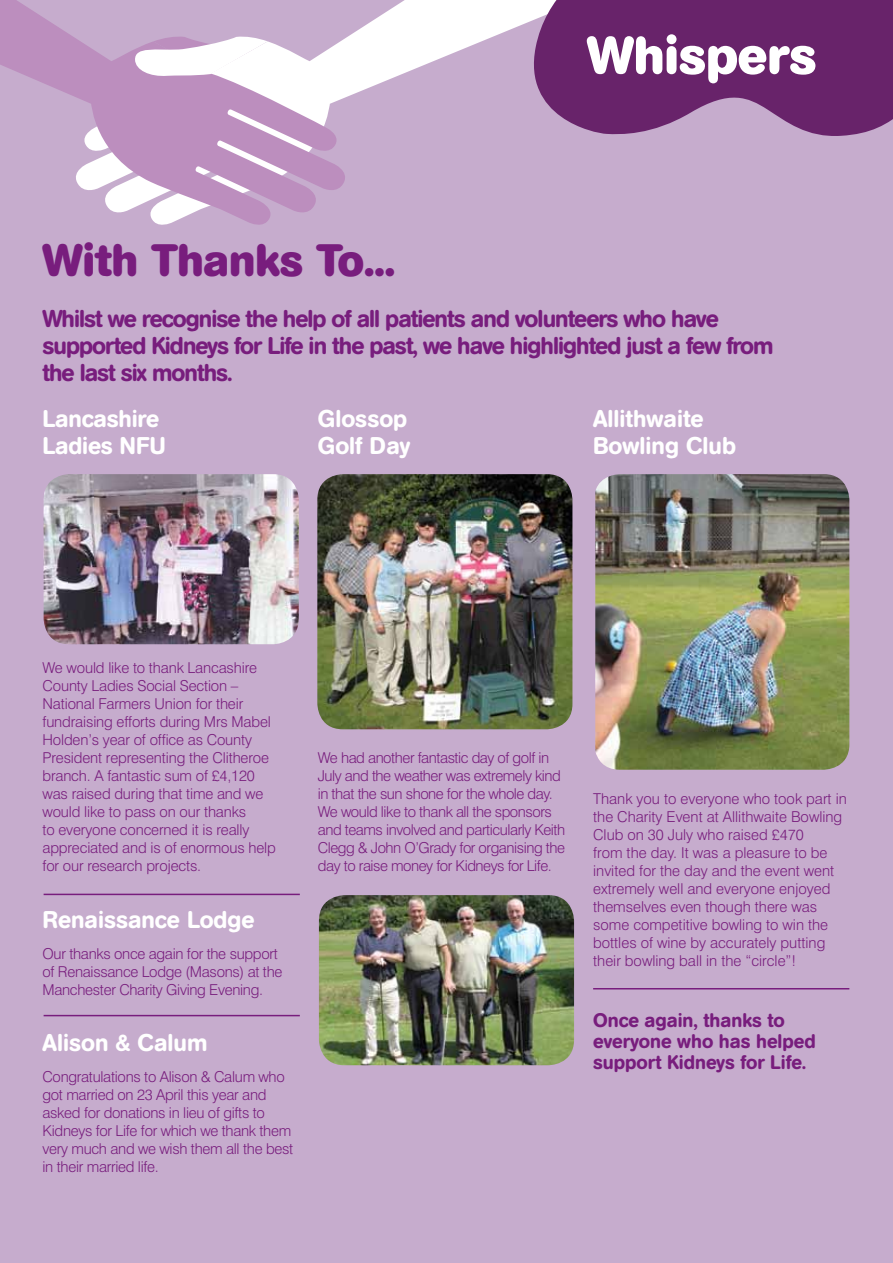
<style>
.page{position:relative;width:893px;height:1263px;background:#c6accd}
.page>*{position:absolute;margin:0;border:0;box-sizing:border-box;transform-origin:0 0}
.t1{font:700 52.5px "AG Book Rounded";color:#fff}
.t2{font:700 45px "AG Book Rounded";color:#781d7d}
.t3{font:500 24px/27px "AG Book Rounded";letter-spacing:-.04em;color:#781d7d}
.t4{font:500 24px/27px "AG Book Rounded";color:#fff}
.t5{font:500 19.5px/21px "AG Book Rounded";color:#781d7d}
.t6{font:300 15px/18px "Swiss 721 BT";letter-spacing:-.01em;color:#781d7d}
.t7{font:300 15px/18px "Swiss 721 BT";letter-spacing:-.03em;color:#781d7d}
</style>
<div class="page">
<svg style="left:349px;top:0;width:173px;height:96px;fill:#fff"></svg>
<svg style="left:0;top:0;width:349px;height:225px"></svg>
<svg style="left:135px;top:36px;width:151px;height:41px;background:#efe5f0"></svg>
<svg style="left:522px;top:0;width:371px;height:136px;background:#763879"></svg>
<hr style="left:593px;top:988px;width:256px;height:1px;background:#781d7d">
<img style="left:44px;top:474px;width:255px;height:170px">
<img style="left:595px;top:474px;width:254px;height:296px">
<img style="left:317px;top:474px;width:255px;height:255px">
<img style="left:319px;top:895px;width:255px;height:170px">
<hr style="left:44px;top:894px;width:256px;height:1px;background:#781d7d">
<hr style="left:44px;top:1015px;width:256px;height:1px;background:#781d7d">
<h2 class="t2" style="left:43px;top:242px;width:354px">With Thanks To...</h2>
<h1 class="t1" style="left:587px;top:34px;width:231px">Whispers</h1>
<h3 class="t3" style="left:43px;top:307px;width:733px">Whilst we recognise the help of all patients and volunteers who have supported Kidneys for Life in the past, we have highlighted just a few from the last six months.</h3>
<h3 class="t4" style="left:43px;top:407px;width:125px">Lancashire<br>Ladies NFU</h3>
<h3 class="t4" style="left:318px;top:407px;width:94px">Glossop<br>Golf Day</h3>
<h3 class="t4" style="left:593px;top:407px;width:144px">Allithwaite<br>Bowling Club</h3>
<p class="t6" style="left:43px;top:660px;width:235px">We would like to thank Lancashire County Ladies Social Section – National Farmers Union for their fundraising efforts during Mrs Mabel Holden’s year of office as County President representing the Clitheroe branch. A fantastic sum of £4,120 was raised during that time and we would like to pass on our thanks<br>to everyone concerned it is really appreciated and is of enormous help for our research projects.</p>
<h3 class="t4" style="left:43px;top:908px;width:214px">Renaissance Lodge</h3>
<p class="t6" style="left:43px;top:946px;width:241px">Our thanks once again for the support of Renaissance Lodge (Masons) at the<br>Manchester Charity Giving Evening.</p>
<h3 class="t4" style="left:43px;top:1031px;width:166px">Alison &amp; Calum</h3>
<p class="t6" style="left:43px;top:1069px;width:252px">Congratulations to Alison &amp; Calum who got married on 23 April this year and asked for donations in lieu of gifts to Kidneys for Life for which we thank them very much and we wish them all the best in their married life.</p>
<p class="t7" style="left:318px;top:750px;width:249px">We had another fantastic day of golf in July and the weather was extremely kind in that the sun shone for the whole day.<br>We would like to thank all the sponsors and teams involved and particularly Keith Clegg &amp; John O’Grady for organising the day to raise money for Kidneys for Life.</p>
<p class="t6" style="left:593px;top:791px;width:255px">Thank you to everyone who took part in the Charity Event at Allithwaite Bowling Club on 30 July who raised £470<br>from the day. It was a pleasure to be invited for the day and the event went extremely well and everyone enjoyed themselves even though there was some competitive bowling to win the bottles of wine by accurately putting their bowling ball in the “circle”!</p>
<h3 class="t5" style="left:593px;top:1011px;width:224px">Once again, thanks to everyone who has helped support Kidneys for Life.</h3>
</div>
